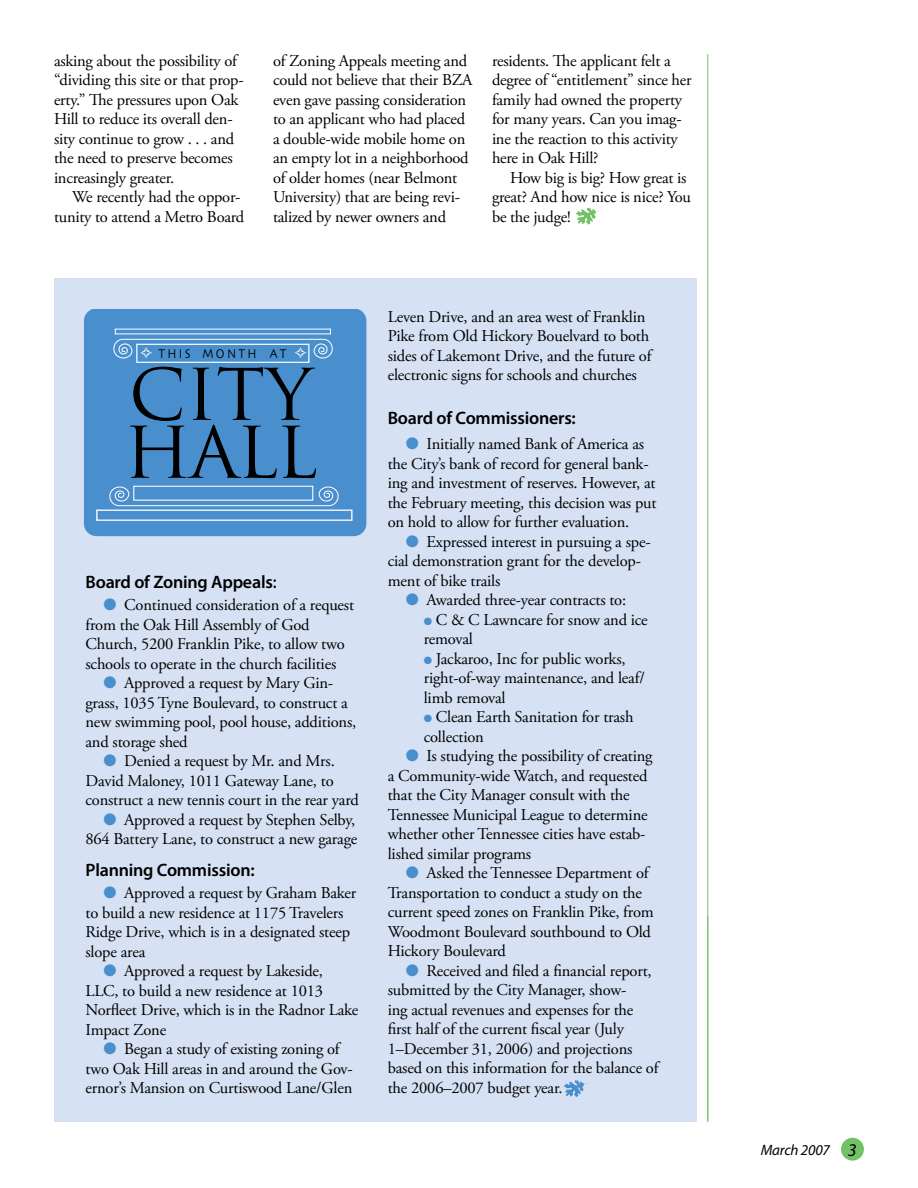
<style>
.page{position:relative;width:918px;height:1188px;background:#fff}
.page>*{position:absolute;margin:0;border:0;box-sizing:border-box;transform-origin:0 0}
.t1{font:69.3px/57.9px "Trajan";letter-spacing:-.025em;color:#000}
.t2{font:600 18px "Myriad Pro";letter-spacing:-.01em;color:#000}
.t3{font:16.5px/19.5px "Adobe Garamond Pro";letter-spacing:-.01em;color:#000}
.t4{font:italic 15px "Myriad Pro";letter-spacing:-.01em;color:#000}
.t5{font:13.2px "Skia";letter-spacing:.2em;color:#000;scale:.89 1}
.s1{font-stretch:condensed}
.s2{color:#4a8fcd}
.s3{font-size:18px}
</style>
<div class="page">
<div style="left:841px;top:1138px;width:23px;height:23px;background:#73c167;border-radius:50%"></div>
<svg style="left:575px;top:208px;width:24px;height:17px"></svg>
<hr style="left:707px;top:54px;width:1px;height:1068px;background:#73c167">
<div style="left:54px;top:278px;width:643px;height:844px;background:#d6e1f3"></div>
<svg style="left:563px;top:1080px;width:24px;height:18px"></svg>
<div style="left:84px;top:310px;width:282px;height:226px;background:#4a8fcd"></div>
<div style="left:136px;top:344px;width:173px;height:19px;border:1px solid #fff"></div>
<div style="left:96px;top:510px;width:256px;height:11px;border:1px solid #fff"></div>
<svg style="left:106px;top:485px;width:235px;height:22px;background:#65a0d4"></svg>
<svg style="left:110px;top:338px;width:225px;height:22px;background:#609cd3"></svg>
<p class="t3" style="left:54px;top:52px;width:191px">asking about the possibility of “dividing this site or that prop&shy;erty.” The pressures upon Oak<br>Hill to reduce its overall den&shy;sity continue to grow . . . and the need to preserve becomes increasingly greater.</p>
<p class="t3" style="left:54px;top:188px;width:192px;text-align:right">We recently had the oppor&shy;tunity to attend a Metro Board</p>
<p class="t3" style="left:273px;top:52px;width:201px">of Zoning Appeals meeting and could not believe that their BZA even gave passing consideration to an applicant who had placed a double-wide mobile home on an empty lot in a neighborhood of older homes (near Belmont<br>University) that are being revi&shy;talized by newer owners and</p>
<p class="t3" style="left:492px;top:52px;width:201px">residents. The applicant felt a degree of “entitlement” since her family had owned the property for many years. Can you imag&shy;ine the reaction to this activity here in Oak Hill?</p>
<p class="t3" style="left:492px;top:169px;width:200px;text-indent:18px">How big is big? How great is great? And how nice is nice? You be the judge!</p>
<p class="t5" style="left:158px;top:346px;width:145px">THIS MONTH AT</p>
<h1 class="t1" style="left:123px;top:366px;width:196px">CITY<br>HALL</h1>
<p class="t2" style="left:86px;top:572px;width:193px">Board of Zoning Appeals<span class="s1">:</span></p>
<p class="t3" style="left:86px;top:596px;width:270px;text-indent:18px"><span class="s2">●</span> Continued consideration of a request from the Oak Hill Assembly of God Church, 5200 Franklin Pike, to allow two schools to operate in the church facilities</p>
<p class="t3" style="left:86px;top:674px;width:272px;text-indent:18px"><span class="s2">●</span> Approved a request by Mary Gin&shy;grass, 1035 Tyne Boulevard, to construct a new swimming pool, pool house, additions, and storage shed</p>
<p class="t3" style="left:86px;top:752px;width:275px;text-indent:18px"><span class="s2">●</span> Denied a request by Mr. and Mrs.<br>David Maloney, 1011 Gateway Lane, to construct a new tennis court in the rear yard</p>
<p class="t3" style="left:86px;top:810px;width:273px;text-align:right"><span class="s2">●</span> Approved a request by Stephen Selby,<br>864 Battery Lane, to construct a new garage</p>
<p class="t2" style="left:86px;top:860px;width:171px">Planning Commission:</p>
<p class="t3" style="left:86px;top:884px;width:272px;text-indent:18px"><span class="s2">●</span> Approved a request by Graham Baker to build a new residence at 1175 Travelers<br>Ridge Drive, which is in a designated steep slope area</p>
<p class="t3" style="left:86px;top:962px;width:274px;text-indent:18px"><span class="s2">●</span> Approved a request by Lakeside,<br>LLC, to build a new residence at 1013<br>Norfleet Drive, which is in the Radnor Lake<br>Impact Zone</p>
<p class="t3" style="left:86px;top:1040px;width:269px;text-align:center"><span class="s2">●</span> Began a study of existing zoning of<br>two Oak Hill areas in and around the Gov&shy;ernor’s Mansion on Curtiswood Lane/Glen</p>
<p class="t3" style="left:388px;top:307px;width:265px">Leven Drive, and an area west of Franklin Pike from Old Hickory Bouelvard to both sides of Lakemont Drive, and the future of electronic signs for schools and churches</p>
<p class="t2" style="left:388px;top:408px;width:190px">Board of Commissioners:</p>
<p class="t3" style="left:388px;top:435px;width:270px;text-indent:18px"><span class="s2">●</span> Initially named Bank of America as the City’s bank of record for general bank&shy;ing and investment of reserves. However, at the February meeting, this decision was put on hold to allow for further evaluation.</p>
<p class="t3" style="left:388px;top:533px;width:264px;text-indent:18px"><span class="s2">●</span> Expressed interest in pursuing a spe&shy;cial demonstration grant for the develop&shy;ment of bike trails</p>
<p class="t3" style="left:406px;top:591px;width:222px"><span class="s2">●</span> Awarded three-year contracts to:</p>
<p class="t3" style="left:424px;top:611px;width:226px"><span class="s2">●</span> C &amp; C Lawncare for snow and ice removal</p>
<p class="t3" style="left:424px;top:650px;width:223px"><span class="s2">●</span> Jackaroo, Inc for public works, right-of-way maintenance, and leaf/ limb removal</p>
<p class="t3" style="left:424px;top:708px;width:211px"><span class="s2">●</span> Clean Earth Sanitation for trash collection</p>
<p class="t3" style="left:388px;top:747px;width:266px;text-indent:18px"><span class="s2">●</span> Is studying the possibility of creating a Community-wide Watch, and requested that the City Manager consult with the Tennessee Municipal League to determine whether other Tennessee cities have estab&shy;lished similar programs</p>
<p class="t3" style="left:388px;top:864px;width:268px;text-indent:18px"><span class="s2">●</span> Asked the Tennessee Department of Transportation to conduct a study on the current speed zones on Franklin Pike, from Woodmont Boulevard southbound to Old Hickory Boulevard</p>
<p class="t3" style="left:388px;top:962px;width:272px;text-indent:18px"><span class="s2">●</span> Received and filed a financial report, submitted by the City Manager, show-<br>ing actual revenues and expenses for the first half of the current fiscal year (July 1–December 31, 2006) and projections based on this information for the balance of the 2006–2007 budget year.</p>
<p class="t4" style="left:761px;top:1142px;width:98px">March 2007 <span class="s3">3</span></p>
</div>
